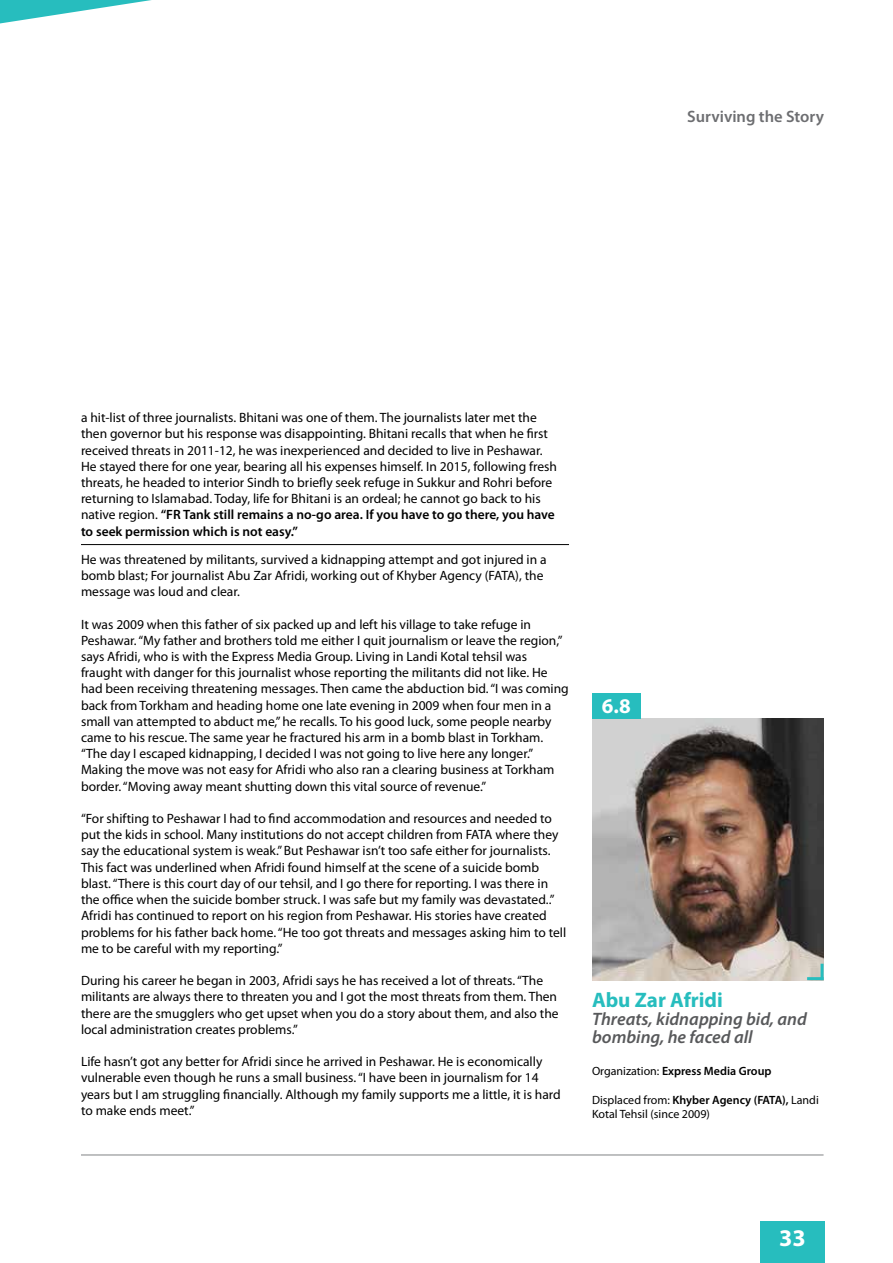
<style>
.page{position:relative;width:893px;height:1263px;background:#fff}
.page>*{position:absolute;margin:0;border:0;box-sizing:border-box;transform-origin:0 0}
.t1{font:700 24px "Myriad Pro";color:#fff}
.t2{font:700 21px "Myriad Pro";color:#27bdbe}
.t3{font:700 21px "Myriad Pro";color:#fff}
.t4{font:italic 600 18px/18px "Myriad Pro";color:#58595b}
.t5{font:600 16.5px "Myriad Pro";color:#6d6e71}
.t6{font:13.5px/16.2px "Myriad Pro";color:#000}
.t7{font:12px/14.4px "Myriad Pro";color:#000}
.t8{font:600 12px "Myriad Pro";color:#000}
.s1{font-weight:600}
.s2{font-weight:400}
</style>
<div class="page">
<hr style="left:81px;top:1155px;width:743px;height:1px;background:#808285">
<div style="left:760px;top:1220px;width:64px;height:43px;background:#27bdbe"></div>
<img style="left:592px;top:719px;width:232px;height:261px">
<div style="left:592px;top:693px;width:49px;height:26px;background:#27bdbe"></div>
<hr style="left:807px;top:977px;width:16px;height:3px;background:#27bdbe">
<svg style="left:820px;top:964px;width:4px;height:16px"></svg>
<hr style="left:81px;top:544px;width:488px;height:1px;background:#000">
<svg style="left:0;top:0;width:152px;height:23px"></svg>
<p class="t5" style="left:687px;top:106px;width:138px">Surviving the Story</p>
<p class="t6" style="left:81px;top:409px;width:477px">a hit-list of three journalists. Bhitani was one of them. The journalists later met the then governor but his response was disappointing. Bhitani recalls that when he first received threats in 2011-12, he was inexperienced and decided to live in Peshawar.<br>He stayed there for one year, bearing all his expenses himself. In 2015, following fresh threats, he headed to interior Sindh to briefly seek refuge in Sukkur and Rohri before returning to Islamabad. Today, life for Bhitani is an ordeal; he cannot go back to his native region. <span class="s1">“FR Tank still remains a no-go area. If you have to go there, you have to seek permission which is not easy.”</span></p>
<p class="t6" style="left:81px;top:551px;width:467px">He was threatened by militants, survived a kidnapping attempt and got injured in a bomb blast; For journalist Abu Zar Afridi, working out of Khyber Agency (FATA), the message was loud and clear.</p>
<p class="t6" style="left:81px;top:616px;width:489px">It was 2009 when this father of six packed up and left his village to take refuge in Peshawar. “My father and brothers told me either I quit journalism or leave the region,” says Afridi, who is with the Express Media Group. Living in Landi Kotal tehsil was fraught with danger for this journalist whose reporting the militants did not like. He had been receiving threatening messages. Then came the abduction bid. “I was coming back from Torkham and heading home one late evening in 2009 when four men in a small van attempted to abduct me,” he recalls. To his good luck, some people nearby came to his rescue. The same year he fractured his arm in a bomb blast in Torkham. “The day I escaped kidnapping, I decided I was not going to live here any longer.” Making the move was not easy for Afridi who also ran a clearing business at Torkham border. “Moving away meant shutting down this vital source of revenue.”</p>
<p class="t6" style="left:81px;top:810px;width:487px">“For shifting to Peshawar I had to find accommodation and resources and needed to put the kids in school. Many institutions do not accept children from FATA where they say the educational system is weak.” But Peshawar isn’t too safe either for journalists.<br>This fact was underlined when Afridi found himself at the scene of a suicide bomb blast. “There is this court day of our tehsil, and I go there for reporting. I was there in the office when the suicide bomber struck. I was safe but my family was devastated..” Afridi has continued to report on his region from Peshawar. His stories have created problems for his father back home. “He too got threats and messages asking him to tell me to be careful with my reporting.”</p>
<p class="t6" style="left:81px;top:972px;width:479px">During his career he began in 2003, Afridi says he has received a lot of threats. “The militants are always there to threaten you and I got the most threats from them. Then there are the smugglers who get upset when you do a story about them, and also the local administration creates problems.”</p>
<p class="t6" style="left:81px;top:1053px;width:481px">Life hasn’t got any better for Afridi since he arrived in Peshawar. He is economically vulnerable even though he runs a small business. “I have been in journalism for 14 years but I am struggling financially. Although my family supports me a little, it is hard to make ends meet.”</p>
<h2 class="t3" style="left:602px;top:692px;width:30px">6.8</h2>
<h2 class="t2" style="left:592px;top:986px;width:132px">Abu Zar Afridi</h2>
<h3 class="t4" style="left:592px;top:1009px;width:216px">Threats, kidnapping bid, and bombing, he faced all</h3>
<p class="t8" style="left:592px;top:1063px;width:181px"><span class="s2">Organization:</span> Express Media Group</p>
<p class="t7" style="left:592px;top:1092px;width:228px">Displaced from: <span class="s1">Khyber Agency (FATA),</span> Landi<br>Kotal Tehsil (since 2009)</p>
<h1 class="t1" style="left:779px;top:1222px;width:28px">33</h1>
</div>
